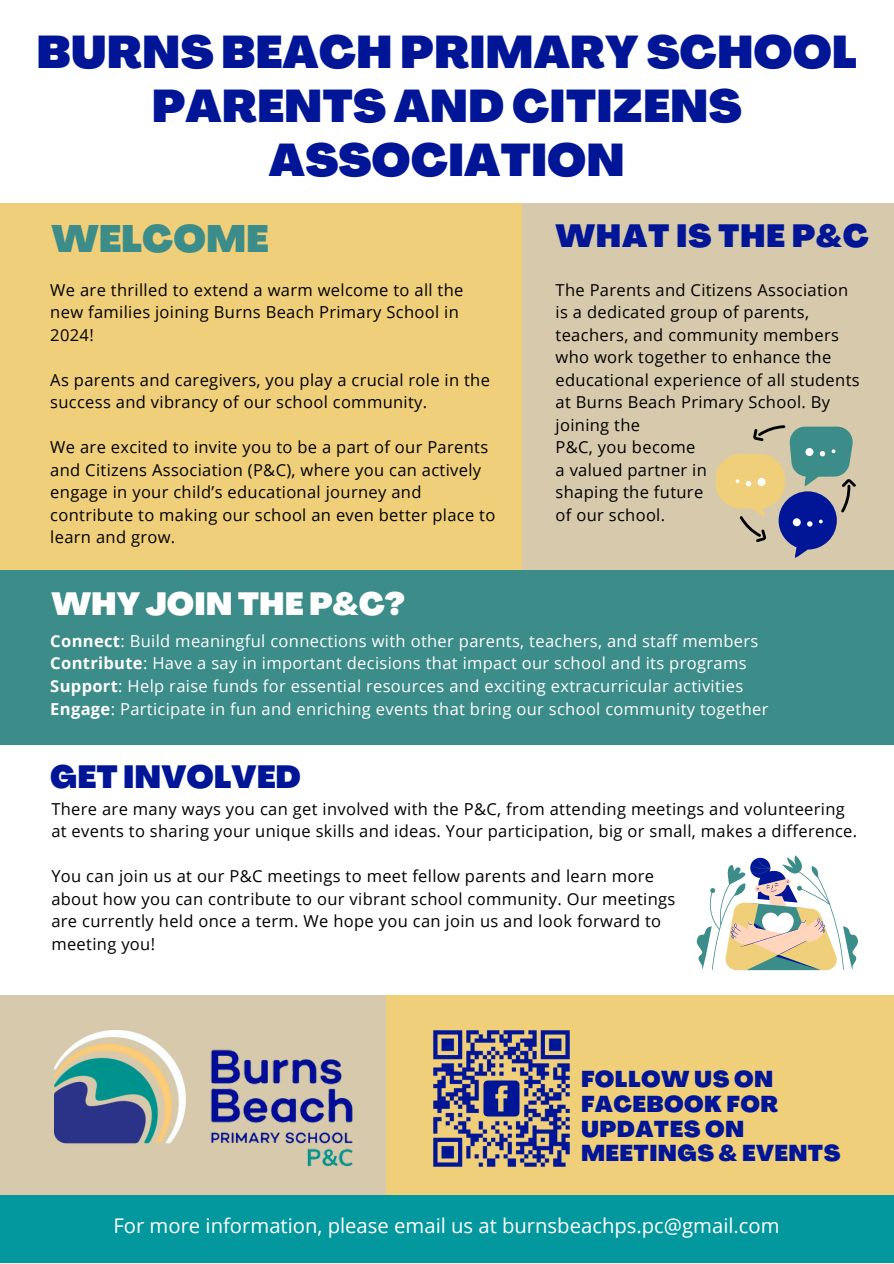
<style>
.page{position:relative;width:894px;height:1264px;background:#fff}
.page>*{position:absolute;margin:0;border:0;box-sizing:border-box;transform-origin:0 0}
.t1{font:900 45px/54px "Agrandir";color:#001697;text-align:center}
.t2{font:900 37.5px "Agrandir";color:#3c8c89}
.t3{font:900 31.5px "Agrandir";color:#fff}
.t4{font:900 31.5px "Agrandir";letter-spacing:.02em;color:#001697}
.t5{font:900 31.5px "Agrandir";color:#001697}
.t6{font:900 22.5px/24.8px "Agrandir";letter-spacing:.02em;color:#001697}
.t7{font:20.25px "Open Sans";color:#fff}
.t8{font:16.5px/22.5px "Open Sans";letter-spacing:.02em;color:#000}
.t9{font:16.5px "Open Sans";letter-spacing:.02em;color:#fff}
.s1{font-weight:700}
</style>
<div class="page">
<div style="left:0;top:994px;width:386px;height:267px;background:#d7c9ab"></div>
<div style="left:386px;top:994px;width:507px;height:266px;background:#f0cf7a"></div>
<img style="left:433px;top:1030px;width:137px;height:137px">
<div style="left:0;top:1195px;width:893px;height:68px;background:#03989e"></div>
<div style="left:0;top:569px;width:893px;height:176px;background:#3c8c89"></div>
<div style="left:522px;top:203px;width:371px;height:367px;background:#d7c9ab"></div>
<div style="left:0;top:203px;width:522px;height:367px;background:#f0cf7a"></div>
<svg style="left:696px;top:855px;width:162px;height:115px"></svg>
<svg style="left:715px;top:425px;width:140px;height:133px"></svg>
<img style="left:210px;top:1049px;width:143px;height:118px">
<img style="left:55px;top:1030px;width:131px;height:114px">
<p class="t1" style="left:36px;top:30px;width:821px">BURNS BEACH PRIMARY SCHOOL<br>PARENTS AND CITIZENS<br>ASSOCIATION</p>
<p class="t2" style="left:51px;top:223px;width:219px">WELCOME</p>
<p class="t4" style="left:555px;top:224px;width:315px">WHAT IS THE P&amp;C</p>
<p class="t8" style="left:50px;top:278px;width:414px">We are thrilled to extend a warm welcome to all the new families joining Burns Beach Primary School in<br>2024!</p>
<p class="t8" style="left:50px;top:368px;width:441px">As parents and caregivers, you play a crucial role in the success and vibrancy of our school community.</p>
<p class="t8" style="left:50px;top:435px;width:446px">We are excited to invite you to be a part of our Parents and Citizens Association (P&amp;C), where you can actively engage in your child’s educational journey and contribute to making our school an even better place to learn and grow.</p>
<p class="t8" style="left:555px;top:278px;width:305px">The Parents and Citizens Association is a dedicated group of parents, teachers, and community members who work together to enhance the educational experience of all students at Burns Beach Primary School. By joining the</p>
<p class="t8" style="left:555px;top:435px;width:153px">P&amp;C, you become a valued partner in shaping the future of our school.</p>
<p class="t3" style="left:51px;top:591px;width:355px">WHY JOIN THE P&amp;C?</p>
<p class="t9" style="left:50px;top:629px;width:709px"><span class="s1">Connect</span>: Build meaningful connections with other parents, teachers, and staff members</p>
<p class="t9" style="left:50px;top:652px;width:697px"><span class="s1">Contribute</span>: Have a say in important decisions that impact our school and its programs</p>
<p class="t9" style="left:50px;top:674px;width:694px"><span class="s1">Support</span>: Help raise funds for essential resources and exciting extracurricular activities</p>
<p class="t9" style="left:50px;top:697px;width:719px"><span class="s1">Engage</span>: Participate in fun and enriching events that bring our school community together</p>
<p class="t5" style="left:50px;top:764px;width:252px">GET INVOLVED</p>
<p class="t8" style="left:51px;top:797px;width:807px">There are many ways you can get involved with the P&amp;C, from attending meetings and volunteering at events to sharing your unique skills and ideas. Your participation, big or small, makes a difference.</p>
<p class="t8" style="left:51px;top:864px;width:625px">You can join us at our P&amp;C meetings to meet fellow parents and learn more about how you can contribute to our vibrant school community. Our meetings are currently held once a term. We hope you can join us and look forward to meeting you!</p>
<p class="t6" style="left:581px;top:1069px;width:261px">FOLLOW US ON<br>FACEBOOK FOR<br>UPDATES ON<br>MEETINGS &amp; EVENTS</p>
<p class="t7" style="left:113px;top:1211px;width:667px">For more information, please email us at burnsbeachps.pc@gmail.com</p>
</div>
